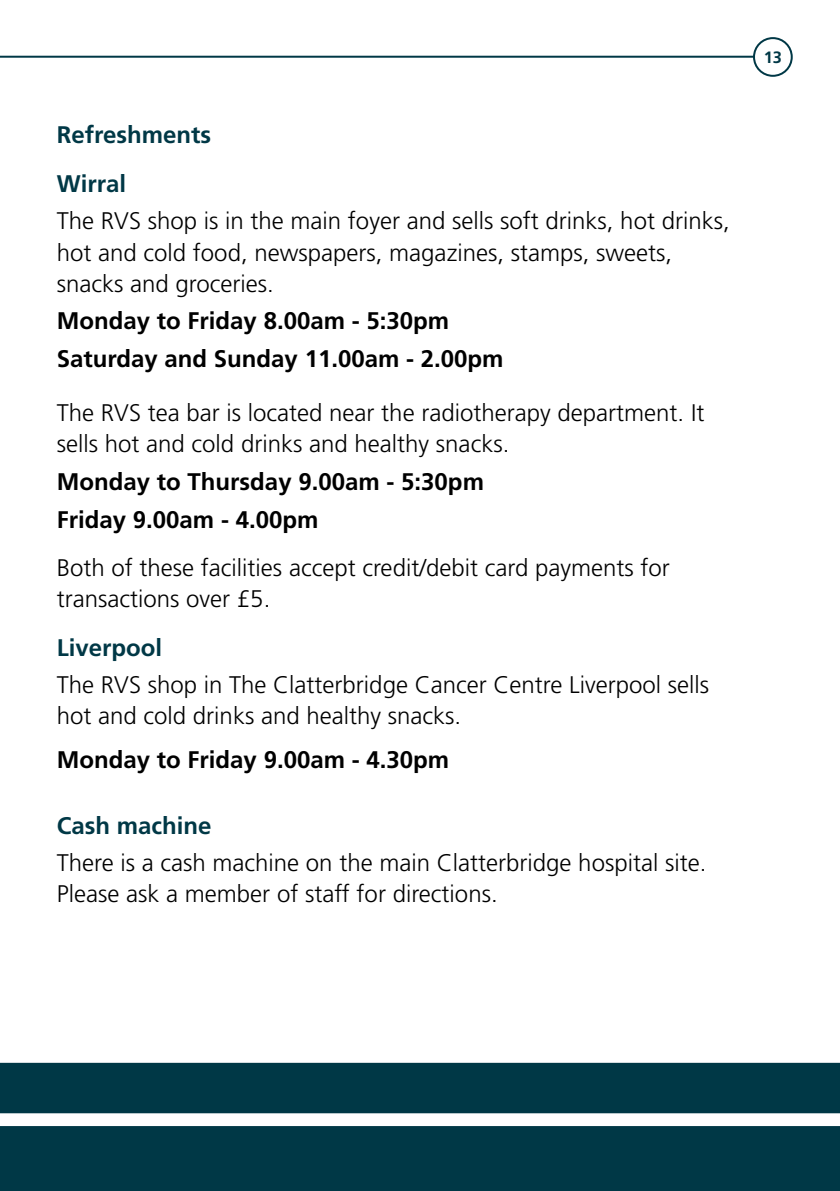
<style>
.page{position:relative;width:840px;height:1191px;background:#fff}
.page>*{position:absolute;margin:0;border:0;box-sizing:border-box;transform-origin:0 0}
.t1{font:300 24px/31.2px "Frutiger";color:#000}
.t2{font:700 24px/37.6px "Frutiger";color:#000}
.t3{font:700 24px/49px "Frutiger";color:#003846}
.t4{font:700 16.4px "Frutiger";color:#003846}
</style>
<div class="page">
<div style="left:0;top:1062px;width:839px;height:129px;background:#003846"></div>
<hr style="left:0;top:56px;width:791px;height:2px;background:#003846">
<div style="left:753px;top:38px;width:38px;height:38px;background:#fff;border-radius:50%"></div>
<div style="left:752px;top:37px;width:40px;height:40px;border:2px solid #003846;border-radius:50%"></div>
<svg style="left:0;top:1113px;width:839px;height:13px"></svg>
<p class="t3" style="left:57px;top:110px;width:156px">Refreshments<br>Wirral</p>
<p class="t1" style="left:57px;top:205px;width:674px">The RVS shop is in the main foyer and sells soft drinks, hot drinks, hot and cold food, newspapers, magazines, stamps, sweets, snacks and groceries.</p>
<p class="t2" style="left:57px;top:302px;width:448px">Monday to Friday 8.00am - 5:30pm<br>Saturday and Sunday 11.00am - 2.00pm</p>
<p class="t1" style="left:57px;top:397px;width:648px">The RVS tea bar is located near the radiotherapy department. It sells hot and cold drinks and healthy snacks.</p>
<p class="t2" style="left:57px;top:462px;width:428px">Monday to Thursday 9.00am - 5:30pm<br>Friday 9.00am - 4.00pm</p>
<p class="t1" style="left:57px;top:552px;width:614px">Both of these facilities accept credit/debit card payments for transactions over £5.</p>
<p class="t3" style="left:57px;top:623px;width:107px">Liverpool</p>
<p class="t1" style="left:57px;top:669px;width:653px">The RVS shop in The Clatterbridge Cancer Centre Liverpool sells hot and cold drinks and healthy snacks.</p>
<p class="t2" style="left:57px;top:740px;width:394px">Monday to Friday 9.00am - 4.30pm</p>
<p class="t3" style="left:57px;top:800px;width:156px">Cash machine</p>
<p class="t1" style="left:57px;top:846px;width:650px">There is a cash machine on the main Clatterbridge hospital site.<br>Please ask a member of staff for directions.</p>
<p class="t4" style="left:763px;top:48px;width:20px">13</p>
</div>
